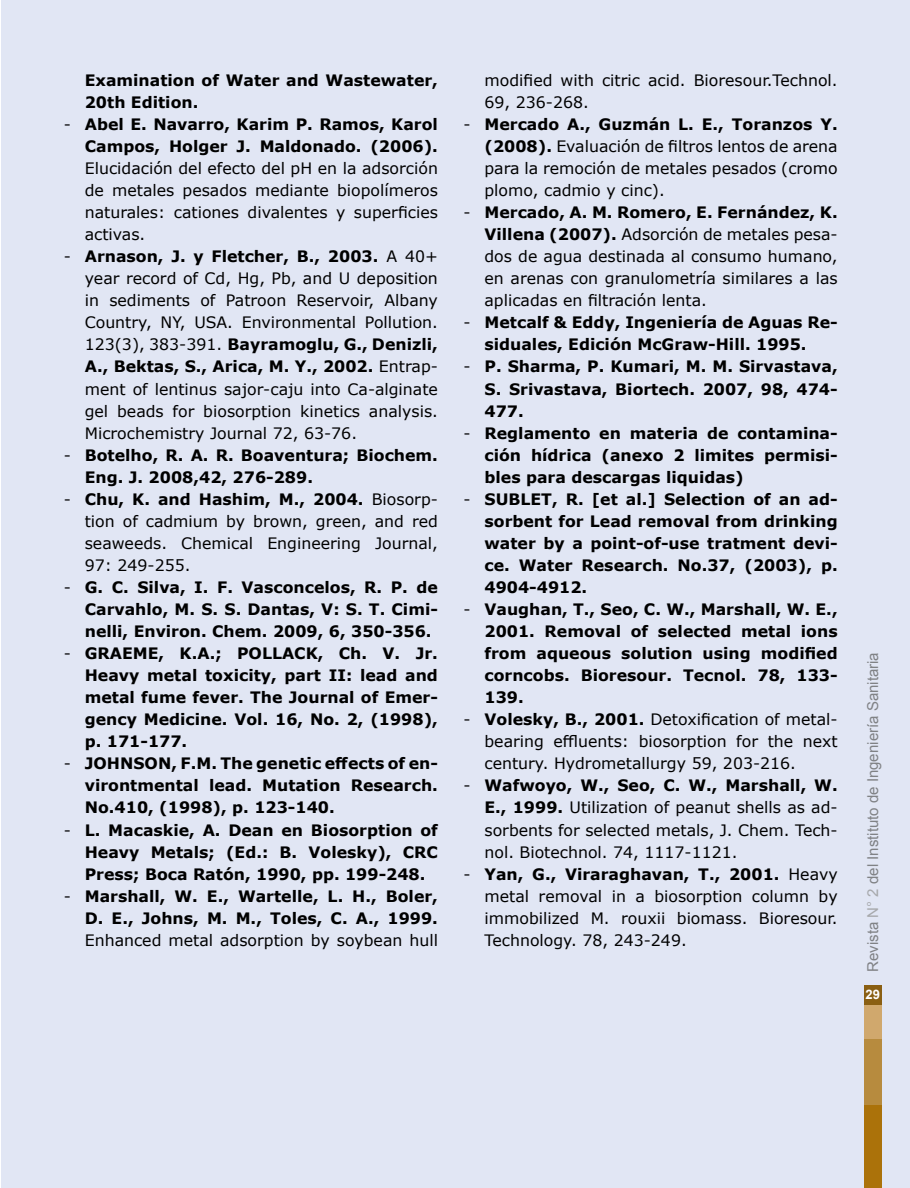
<style>
.page{position:relative;width:910px;height:1188px;background:#fff}
.page>*{position:absolute;margin:0;border:0;box-sizing:border-box;transform-origin:0 0}
.t1{font:15.75px/22px "Verdana";color:#000;text-align:justify}
.t2{font:700 15.75px/22px "Verdana";color:#000;text-align:justify}
.t3{font:15px "Arial";color:#808285}
.t4{font:700 13.05px "Arial";color:#fff}
.s1{font-weight:400}
.s2{font-weight:700}
.s3{color:#a7a9ac}
</style>
<div class="page">
<div style="left:2px;top:0;width:908px;height:1188px;background:#e1e6f4"></div>
<div style="left:864px;top:1036px;width:18px;height:100px;background:#b78b3e"></div>
<div style="left:864px;top:1106px;width:18px;height:82px;background:#ab720a"></div>
<div style="left:864px;top:992px;width:18px;height:47px;background:#d0a86d"></div>
<div style="left:864px;top:985px;width:18px;height:20px;background:#8a5f12"></div>
<p class="t2" style="left:85px;top:69px;width:355px">Examination of Water and Wastewater,<br>20th Edition.</p>
<p class="t2" style="left:64px;top:113px;width:376px;text-align:right"><span class="s1">-</span> Abel E. Navarro, Karim P. Ramos, Karol<br>Campos, Holger J. Maldonado. (2006).</p>
<p class="t1" style="left:85px;top:157px;width:355px">Elucidación del efecto del pH en la adsorción de metales pesados mediante biopolímeros naturales: cationes divalentes y superficies activas.</p>
<p class="t1" style="left:85px;top:245px;width:355px;text-indent:-21px">- <span class="s2">Arnason, J. y Fletcher, B., 2003.</span> A 40+ year record of Cd, Hg, Pb, and U deposition in sediments of Patroon Reservoir, Albany Country, NY, USA. Environmental Pollution.<br>123(3), 383-391. <span class="s2">Bayramoglu, G., Denizli, A., Bektas, S., Arica, M. Y., 2002.</span> Entrap&shy;ment of lentinus sajor-caju into Ca-alginate gel beads for biosorption kinetics analysis.<br>Microchemistry Journal 72, 63-76.</p>
<p class="t2" style="left:85px;top:444px;width:355px;text-indent:-21px"><span class="s1">-</span> Botelho, R. A. R. Boaventura; Biochem.<br>Eng. J. 2008,42, 276-289.</p>
<p class="t1" style="left:85px;top:488px;width:355px;text-indent:-21px">- <span class="s2">Chu, K. and Hashim, M., 2004.</span> Biosorp&shy;tion of cadmium by brown, green, and red seaweeds. Chemical Engineering Journal, 97: 249-255.</p>
<p class="t2" style="left:85px;top:576px;width:355px;text-indent:-21px"><span class="s1">-</span> G. C. Silva, I. F. Vasconcelos, R. P. de Carvahlo, M. S. S. Dantas, V: S. T. Cimi&shy;nelli, Environ. Chem. 2009, 6, 350-356.</p>
<p class="t2" style="left:85px;top:642px;width:355px;text-indent:-21px"><span class="s1">-</span> GRAEME, K.A.; POLLACK, Ch. V. Jr.<br>Heavy metal toxicity, part II: lead and metal fume fever. The Journal of Emer&shy;gency Medicine. Vol. 16, No. 2, (1998), p. 171-177.</p>
<p class="t2" style="left:85px;top:752px;width:355px;text-indent:-21px"><span class="s1">-</span> JOHNSON, F.M. The genetic effects of en&shy;virontmental lead. Mutation Research.<br>No.410, (1998), p. 123-140.</p>
<p class="t2" style="left:85px;top:818px;width:355px;text-indent:-21px"><span class="s1">-</span> L. Macaskie, A. Dean en Biosorption of Heavy Metals; (Ed.: B. Volesky), CRC Press; Boca Ratón, 1990, pp. 199-248.</p>
<p class="t2" style="left:64px;top:885px;width:376px;text-align:right"><span class="s1">-</span> Marshall, W. E., Wartelle, L. H., Boler,<br>D. E., Johns, M. M., Toles, C. A., 1999.</p>
<p class="t1" style="left:85px;top:929px;width:355px">Enhanced metal adsorption by soybean hull</p>
<p class="t1" style="left:484px;top:69px;width:355px">modified with citric acid. Bioresour.Technol.<br>69, 236-268.</p>
<p class="t1" style="left:484px;top:113px;width:355px;text-indent:-21px">- <span class="s2">Mercado A., Guzmán L. E., Toranzos Y. (2008).</span> Evaluación de filtros lentos de arena para la remoción de metales pesados (cromo plomo, cadmio y cinc).</p>
<p class="t1" style="left:484px;top:201px;width:355px;text-indent:-21px">- <span class="s2">Mercado, A. M. Romero, E. Fernández, K.<br>Villena (2007).</span> Adsorción de metales pesa&shy;dos de agua destinada al consumo humano, en arenas con granulometría similares a las aplicadas en filtración lenta.</p>
<p class="t2" style="left:484px;top:311px;width:355px;text-indent:-21px"><span class="s1">-</span> Metcalf &amp; Eddy, Ingeniería de Aguas Re&shy;siduales, Edición McGraw-Hill. 1995.</p>
<p class="t2" style="left:484px;top:355px;width:355px;text-indent:-21px"><span class="s1">-</span> P. Sharma, P. Kumari, M. M. Sirvastava, S. Srivastava, Biortech. 2007, 98, 474- 477.</p>
<p class="t2" style="left:484px;top:422px;width:355px;text-indent:-21px"><span class="s1">-</span> Reglamento en materia de contamina&shy;ción hídrica (anexo 2 limites permisi&shy;bles para descargas liquidas)</p>
<p class="t2" style="left:484px;top:488px;width:355px;text-indent:-21px"><span class="s1">-</span> SUBLET, R. [et al.] Selection of an ad&shy;sorbent for Lead removal from drinking water by a point-of-use tratment devi&shy;ce. Water Research. No.37, (2003), p.<br>4904-4912.</p>
<p class="t2" style="left:484px;top:598px;width:355px;text-indent:-21px"><span class="s1">-</span> Vaughan, T., Seo, C. W., Marshall, W. E., 2001. Removal of selected metal ions from aqueous solution using modified corncobs. Bioresour. Tecnol. 78, 133- 139.</p>
<p class="t1" style="left:484px;top:708px;width:355px;text-indent:-21px">- <span class="s2">Volesky, B., 2001.</span> Detoxification of metal&shy;bearing effluents: biosorption for the next century. Hydrometallurgy 59, 203-216.</p>
<p class="t1" style="left:484px;top:775px;width:355px;text-indent:-21px">- <span class="s2">Wafwoyo, W., Seo, C. W., Marshall, W.<br>E., 1999.</span> Utilization of peanut shells as ad&shy;sorbents for selected metals, J. Chem. Tech&shy;nol. Biotechnol. 74, 1117-1121.</p>
<p class="t1" style="left:484px;top:863px;width:355px;text-indent:-21px">- <span class="s2">Yan, G., Viraraghavan, T., 2001.</span> Heavy metal removal in a biosorption column by immobilized M. rouxii biomass. Bioresour.<br>Technology. 78, 243-249.</p>
<p class="t3" style="left:863px;top:972px;width:321px;rotate:-90deg">Revista <span class="s3">N° 2</span> del Instituto de Ingeniería Sanitaria</p>
<p class="t4" style="left:865px;top:985px;width:16px">29</p>
</div>
